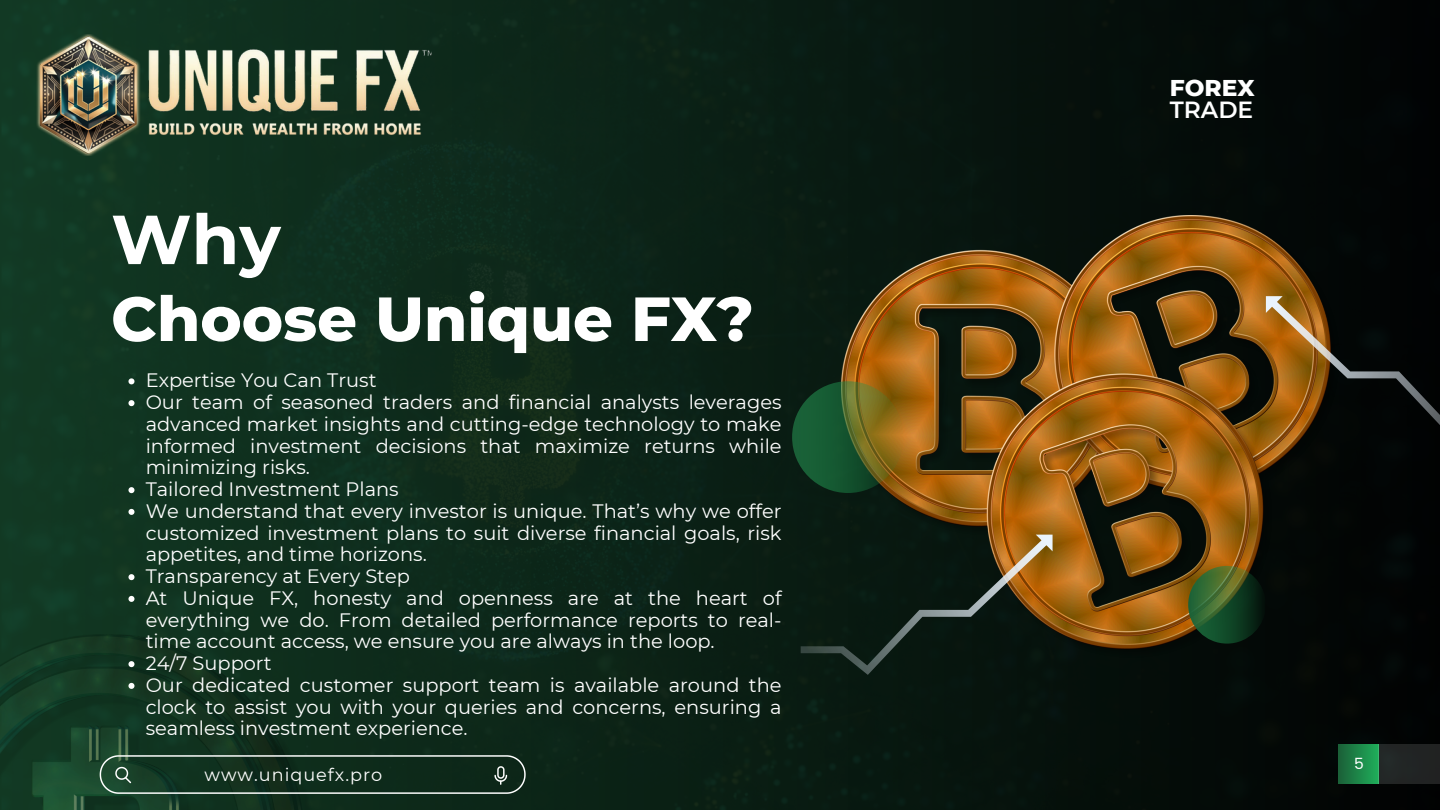
<style>
.page{position:relative;width:1440px;height:810px;background:#fff}
.page>*{position:absolute;margin:0;border:0;box-sizing:border-box;transform-origin:0 0}
.t1{font:700 69.2px "Montserrat";color:#fff}
.t2{font:800 62.2px "Montserrat";color:#fff}
.t3{font:800 23.3px "Montserrat";color:#fff}
.t4{font:600 23.3px "Montserrat";color:#fff}
.t5{font:19.4px/21.8px "Montserrat";color:#fff;text-align:justify}
.t6{font:17.7px "Montserrat";letter-spacing:.055em;color:#fff}
.t7{font:15.5px "Poppins";color:#fff}
</style>
<div class="page">
<img style="left:0;top:0;width:1440px;height:810px">
<div style="left:1339px;top:744px;width:39px;height:40px;background:linear-gradient(to right,#1b6138,#1fad5a)"></div>
<div style="left:1378px;top:744px;width:62px;height:40px;background:#212424"></div>
<img style="left:0;top:635px;width:316px;height:175px">
<svg style="left:100px;top:755px;width:426px;height:39px"></svg>
<img style="left:842px;top:215px;width:497px;height:443px">
<svg style="left:128px;top:378px;width:6px;height:6px"></svg>
<svg style="left:128px;top:400px;width:6px;height:6px"></svg>
<svg style="left:128px;top:487px;width:6px;height:6px"></svg>
<svg style="left:128px;top:509px;width:6px;height:6px"></svg>
<svg style="left:128px;top:574px;width:6px;height:6px"></svg>
<svg style="left:128px;top:596px;width:6px;height:6px"></svg>
<svg style="left:128px;top:661px;width:6px;height:6px"></svg>
<svg style="left:128px;top:683px;width:6px;height:6px"></svg>
<svg style="left:792px;top:381px;width:112px;height:112px"></svg>
<svg style="left:1188px;top:566px;width:78px;height:78px"></svg>
<svg style="left:801px;top:535px;width:252px;height:140px"></svg>
<svg style="left:1266px;top:296px;width:174px;height:140px"></svg>
<img style="left:37px;top:34px;width:395px;height:122px">
<p class="t1" style="left:111px;top:197px;width:171px">Why</p>
<p class="t2" style="left:111px;top:281px;width:644px">Choose Unique FX?</p>
<h3 class="t5" style="left:146px;top:370px;width:232px">Expertise You Can Trust</h3>
<h1 class="t5" style="left:146px;top:391px;width:637px">Our team of seasoned traders and financial analysts leverages advanced market insights and cutting-edge technology to make informed investment decisions that maximize returns while minimizing risks.</h1>
<h2 class="t5" style="left:146px;top:478px;width:255px">Tailored Investment Plans</h2>
<p class="t5" style="left:146px;top:500px;width:637px">We understand that every investor is unique. That’s why we offer customized investment plans to suit diverse financial goals, risk appetites, and time horizons.</p>
<p class="t5" style="left:146px;top:565px;width:266px">Transparency at Every Step</p>
<p class="t5" style="left:146px;top:587px;width:637px">At Unique FX, honesty and openness are at the heart of everything we do. From detailed performance reports to real&shy;time account access, we ensure you are always in the loop.</p>
<p class="t5" style="left:146px;top:652px;width:127px">24/7 Support</p>
<p class="t5" style="left:146px;top:674px;width:637px">Our dedicated customer support team is available around the clock to assist you with your queries and concerns, ensuring a seamless investment experience.</p>
<p class="t6" style="left:205px;top:764px;width:179px">www.uniquefx.pro</p>
<p class="t3" style="left:1170px;top:73px;width:86px">FOREX</p>
<p class="t4" style="left:1170px;top:95px;width:85px">TRADE</p>
<h3 class="t7" style="left:1354px;top:753px;width:11px">5</h3>
</div>
